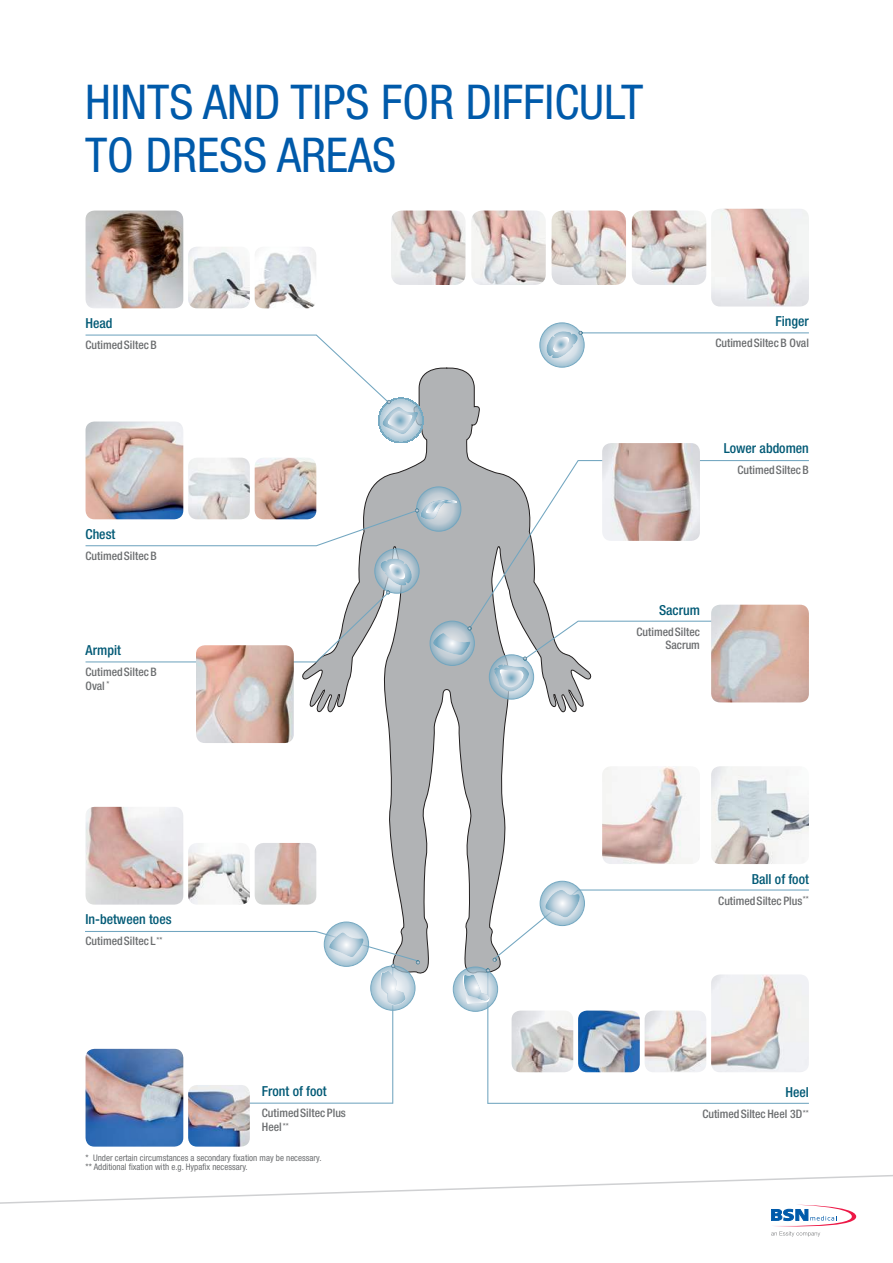
<style>
.page{position:relative;width:893px;height:1263px;background:#fff}
.page>*{position:absolute;margin:0;border:0;box-sizing:border-box;transform-origin:0 0}
.t1{font:condensed 48px/52.8px "Helvetica Neue LT Std";color:#005aaa}
.t2{font:500 condensed 13.8px "Helvetica Neue LT Std";color:#005975}
.t3{font:500 condensed 11.7px/13.8px "Helvetica Neue LT Std";color:#6c6e70}
.t4{font:condensed 9px/9px "Helvetica Neue LT Std";color:#6c6e70}
</style>
<div class="page">
<svg style="left:771px;top:1221px;width:81px;height:15px"></svg>
<svg style="left:0;top:1175px;width:893px;height:46px"></svg>
<svg style="left:302px;top:367px;width:290px;height:607px"></svg>
<hr style="left:581px;top:332px;width:228px;height:1px;background:#72a6c0">
<svg style="left:468px;top:459px;width:341px;height:171px"></svg>
<hr style="left:488px;top:1103px;width:321px;height:1px;background:#72a6c0">
<hr style="left:247px;top:1102px;width:146px;height:2px;background:#72a6c0">
<hr style="left:392px;top:968px;width:1px;height:136px;background:#72a6c0">
<hr style="left:487px;top:972px;width:1px;height:132px;background:#72a6c0">
<img style="left:632px;top:211px;width:74px;height:74px">
<img style="left:552px;top:211px;width:74px;height:74px">
<img style="left:471px;top:211px;width:75px;height:74px">
<img style="left:391px;top:211px;width:74px;height:74px">
<img style="left:86px;top:807px;width:97px;height:98px">
<img style="left:711px;top:209px;width:98px;height:97px">
<img style="left:196px;top:663px;width:98px;height:80px">
<img style="left:541px;top:324px;width:43px;height:42px">
<div style="left:539px;top:322px;width:46px;height:46px;border:1px solid #72a6c0;border-radius:50%"></div>
<img style="left:546px;top:331px;width:32px;height:27px">
<img style="left:553px;top:337px;width:16px;height:15px">
<img style="left:489px;top:655px;width:45px;height:44px">
<div style="left:489px;top:654px;width:45px;height:45px;border:1px solid #72a6c0;border-radius:50%"></div>
<img style="left:494px;top:664px;width:35px;height:28px">
<img style="left:500px;top:669px;width:24px;height:18px">
<img style="left:430px;top:621px;width:44px;height:44px">
<div style="left:430px;top:621px;width:45px;height:45px;border:1px solid #72a6c0;border-radius:50%"></div>
<img style="left:433px;top:633px;width:38px;height:22px">
<img style="left:324px;top:922px;width:45px;height:8px">
<img style="left:417px;top:487px;width:44px;height:44px">
<div style="left:416px;top:486px;width:45px;height:46px;border:1px solid #72a6c0;border-radius:50%"></div>
<img style="left:449px;top:500px;width:8px;height:19px">
<img style="left:420px;top:500px;width:29px;height:19px">
<img style="left:426px;top:500px;width:23px;height:14px">
<img style="left:86px;top:444px;width:97px;height:64px">
<img style="left:188px;top:458px;width:62px;height:50px">
<img style="left:255px;top:458px;width:61px;height:50px">
<img style="left:86px;top:1049px;width:97px;height:97px">
<img style="left:188px;top:1085px;width:62px;height:61px">
<img style="left:188px;top:843px;width:62px;height:62px">
<img style="left:255px;top:843px;width:61px;height:62px">
<img style="left:711px;top:974px;width:98px;height:98px">
<img style="left:645px;top:1010px;width:61px;height:62px">
<img style="left:578px;top:1010px;width:62px;height:62px">
<img style="left:602px;top:443px;width:98px;height:98px">
<img style="left:711px;top:605px;width:98px;height:97px">
<img style="left:453px;top:967px;width:45px;height:44px">
<div style="left:453px;top:966px;width:45px;height:46px;border:1px solid #72a6c0;border-radius:50%"></div>
<img style="left:463px;top:974px;width:27px;height:30px">
<img style="left:464px;top:974px;width:25px;height:26px">
<svg style="left:477px;top:993px;width:12px;height:7px"></svg>
<img style="left:371px;top:968px;width:44px;height:42px">
<div style="left:370px;top:965px;width:45px;height:46px;border:1px solid #72a6c0;border-radius:50%"></div>
<img style="left:380px;top:970px;width:26px;height:36px">
<img style="left:381px;top:971px;width:25px;height:34px">
<img style="left:540px;top:881px;width:44px;height:8px">
<img style="left:375px;top:549px;width:44px;height:44px">
<div style="left:374px;top:548px;width:45px;height:46px;border:1px solid #72a6c0;border-radius:50%"></div>
<img style="left:380px;top:558px;width:32px;height:28px">
<img style="left:389px;top:564px;width:16px;height:15px">
<svg style="left:85px;top:334px;width:339px;height:110px"></svg>
<svg style="left:85px;top:508px;width:334px;height:39px"></svg>
<svg style="left:85px;top:590px;width:305px;height:73px"></svg>
<svg style="left:467px;top:626px;width:5px;height:5px"></svg>
<svg style="left:523px;top:620px;width:286px;height:41px"></svg>
<svg style="left:486px;top:968px;width:4px;height:4px"></svg>
<img style="left:86px;top:211px;width:97px;height:97px">
<img style="left:188px;top:247px;width:62px;height:61px">
<img style="left:255px;top:247px;width:61px;height:61px">
<svg style="left:85px;top:930px;width:335px;height:38px"></svg>
<svg style="left:578px;top:331px;width:5px;height:4px"></svg>
<img style="left:512px;top:1010px;width:61px;height:62px">
<img style="left:711px;top:766px;width:98px;height:98px">
<img style="left:602px;top:766px;width:91px;height:98px">
<svg style="left:492px;top:889px;width:317px;height:73px"></svg>
<h1 class="t1" style="left:85px;top:80px;width:560px">HINTS AND TIPS FOR DIFFICULT<br>TO DRESS AREAS</h1>
<p class="t2" style="left:86px;top:318px;width:29px">Head</p>
<p class="t3" style="left:86px;top:339px;width:73px">Cutimed Siltec B</p>
<p class="t2" style="left:86px;top:529px;width:31px">Chest</p>
<p class="t3" style="left:86px;top:550px;width:73px">Cutimed Siltec B</p>
<p class="t2" style="left:86px;top:645px;width:37px">Armpit</p>
<p class="t3" style="left:86px;top:666px;width:73px">Cutimed Siltec B<br>Oval <sup>*</sup></p>
<p class="t2" style="left:775px;top:316px;width:35px">Finger</p>
<p class="t3" style="left:715px;top:337px;width:95px">Cutimed Siltec B Oval</p>
<p class="t2" style="left:724px;top:443px;width:87px">Lower abdomen</p>
<p class="t3" style="left:738px;top:464px;width:73px">Cutimed Siltec B</p>
<p class="t2" style="left:659px;top:604px;width:42px">Sacrum</p>
<p class="t3" style="left:636px;top:626px;width:65px;text-align:right">Cutimed Siltec<br>Sacrum</p>
<p class="t2" style="left:86px;top:914px;width:88px">In-between toes</p>
<p class="t3" style="left:86px;top:935px;width:78px">Cutimed Siltec L<sup>**</sup></p>
<p class="t2" style="left:262px;top:1086px;width:66px">Front of foot</p>
<p class="t2" style="left:752px;top:874px;width:59px">Ball of foot</p>
<p class="t3" style="left:718px;top:895px;width:92px">Cutimed Siltec Plus<sup>**</sup></p>
<p class="t2" style="left:785px;top:1087px;width:25px">Heel</p>
<p class="t3" style="left:262px;top:1107px;width:86px">Cutimed Siltec Plus<br>Heel<sup>**</sup></p>
<p class="t4" style="left:86px;top:1153px;width:238px">* Under certain circumstances a secondary fixation may be necessary. ** Additional fixation with e.g. Hypafix necessary.</p>
<p class="t3" style="left:702px;top:1108px;width:108px">Cutimed Siltec Heel 3D<sup>**</sup></p>
</div>
